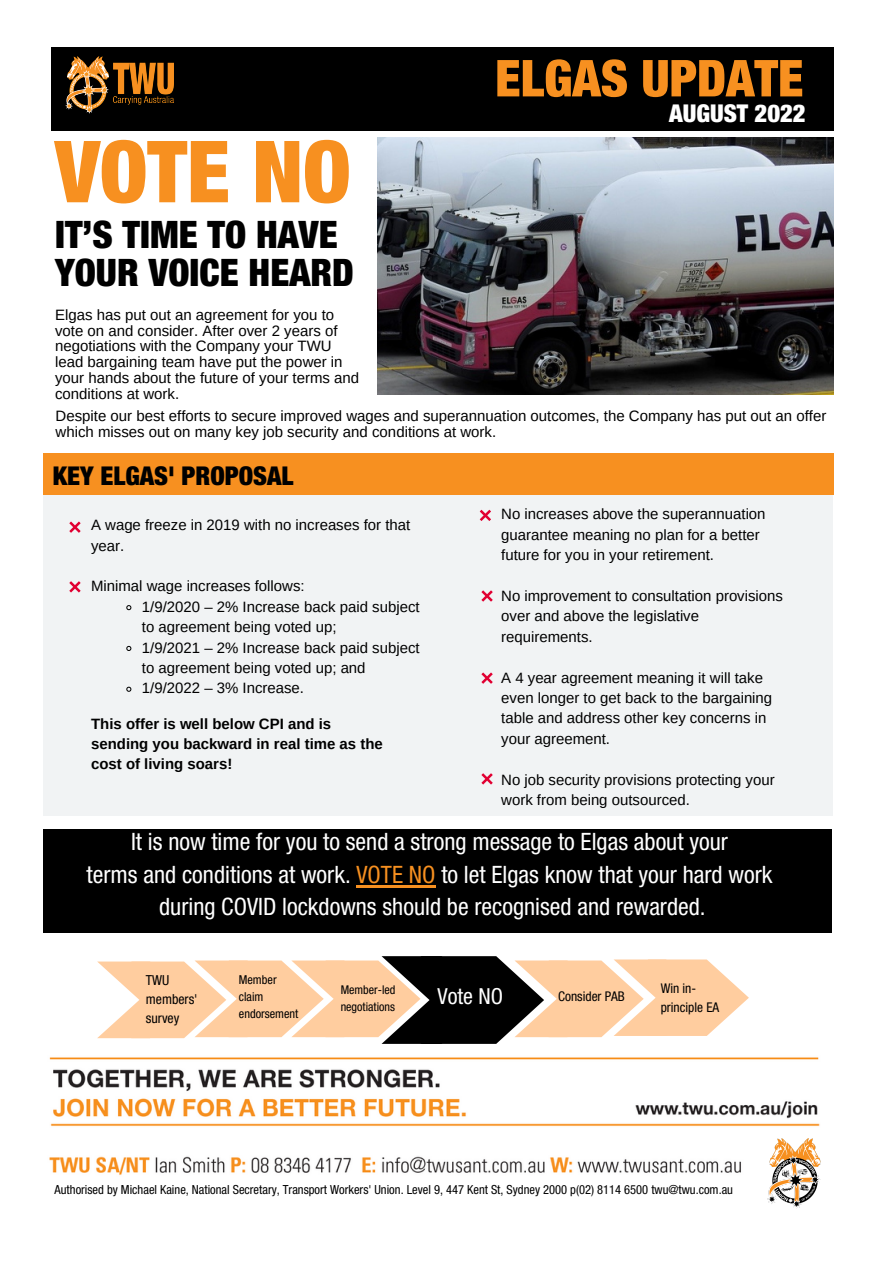
<style>
.page{position:relative;width:893px;height:1264px;background:#fff}
.page>*{position:absolute;margin:0;border:0;box-sizing:border-box;transform-origin:0 0}
.t1{font:900 condensed 85.8px "Helvetica Neue LT Std";color:#f79020}
.t2{font:900 condensed 50.85px "Helvetica Neue LT Std";color:#f79020}
.t3{font:900 condensed 37.95px/38.8px "Helvetica Neue LT Std";color:#000}
.t4{font:900 condensed 25.95px "Helvetica Neue LT Std";color:#000}
.t5{font:900 condensed 24.6px "Helvetica Neue LT Std";color:#fff}
.t6{font:condensed 24px/32.5px "Helvetica Neue LT Std";color:#fff;text-align:center}
.t7{font:condensed 22.05px "Helvetica Neue LT Std";color:#fff}
.t8{font:15px/20.4px "Arimo";color:#000}
.t9{font:700 15px/20.2px "Arimo";color:#000}
.t10{font:condensed 13.8px/19.2px "Helvetica Neue LT Std";color:#000}
.t11{font:condensed 13.35px/18.5px "Helvetica Neue LT Std";color:#000}
.t12{font:condensed 12.6px "Helvetica Neue LT Std";color:#000}
.t13{font:condensed 12.3px/17.1px "Helvetica Neue LT Std";color:#000}
.t14{font:condensed 12px/16.6px "Helvetica Neue LT Std";color:#000}
.s1{color:#f79020}
</style>
<div class="page">
<div style="left:51px;top:48px;width:783px;height:83px;background:#000"></div>
<img style="left:66px;top:56px;width:108px;height:58px">
<img style="left:49px;top:1057px;width:771px;height:70px">
<img style="left:377px;top:137px;width:456px;height:257px">
<div style="left:43px;top:492px;width:789px;height:324px;background:#f1f3f4"></div>
<div style="left:43px;top:453px;width:790px;height:42px;background:#f79020"></div>
<svg style="left:69px;top:521px;width:12px;height:12px"></svg>
<svg style="left:480px;top:510px;width:11px;height:11px"></svg>
<svg style="left:481px;top:590px;width:11px;height:11px"></svg>
<svg style="left:69px;top:581px;width:12px;height:11px"></svg>
<svg style="left:126px;top:605px;width:6px;height:6px"></svg>
<svg style="left:126px;top:645px;width:6px;height:6px"></svg>
<svg style="left:126px;top:686px;width:6px;height:6px"></svg>
<div style="left:44px;top:828px;width:788px;height:104px;background:#000"></div>
<svg style="left:481px;top:672px;width:11px;height:11px"></svg>
<svg style="left:481px;top:773px;width:11px;height:11px"></svg>
<hr style="left:356px;top:884px;width:79px;height:3px;background:#f79020">
<svg style="left:97px;top:956px;width:651px;height:87px"></svg>
<img style="left:49px;top:1156px;width:692px;height:19px">
<img style="left:768px;top:1138px;width:53px;height:70px">
<h1 class="t1" style="left:55px;top:141px;width:297px">VOTE NO</h1>
<h3 class="t3" style="left:55px;top:220px;width:300px">IT’S TIME TO HAVE<br>YOUR VOICE HEARD</h3>
<p class="t8" style="left:55px;top:307px;width:305px;line-height:15.8px">Elgas has put out an agreement for you to vote on and consider. After over 2 years of negotiations with the Company your TWU lead bargaining team have put the power in your hands about the future of your terms and conditions at work.</p>
<h2 class="t2" style="left:495px;top:60px;width:310px">ELGAS UPDATE</h2>
<h3 class="t5" style="left:669px;top:104px;width:138px">AUGUST 2022</h3>
<p class="t8" style="left:56px;top:408px;width:772px;line-height:15.8px">Despite our best efforts to secure improved wages and superannuation outcomes, the Company has put out an offer which misses out on many key job security and conditions at work.</p>
<h3 class="t4" style="left:53px;top:466px;width:242px">KEY ELGAS' PROPOSAL</h3>
<p class="t8" style="left:91px;top:514px;width:320px">A wage freeze in 2019 with no increases for that year.</p>
<p class="t8" style="left:91px;top:576px;width:215px">Minimal wage increases follows:</p>
<p class="t8" style="left:142px;top:596px;width:279px">1/9/2020 – 2% Increase back paid subject to agreement being voted up;<br>1/9/2021 – 2% Increase back paid subject to agreement being voted up; and<br>1/9/2022 – 3% Increase.</p>
<p class="t9" style="left:91px;top:713px;width:293px">This offer is well below CPI and is sending you backward in real time as the cost of living soars!</p>
<p class="t8" style="left:501px;top:504px;width:266px">No increases above the superannuation guarantee meaning no plan for a better future for you in your retirement.</p>
<p class="t8" style="left:501px;top:585px;width:283px">No improvement to consultation provisions over and above the legislative requirements.</p>
<p class="t8" style="left:501px;top:667px;width:272px">A 4 year agreement meaning it will take even longer to get back to the bargaining table and address other key concerns in your agreement.</p>
<p class="t8" style="left:501px;top:769px;width:275px">No job security provisions protecting your work from being outsourced.</p>
<h3 class="t6" style="left:87px;top:828px;width:687px">It is now time for you to send a strong message to Elgas about your<br>terms and conditions at work. <span class="s1">VOTE NO</span> to let Elgas know that your hard work during COVID lockdowns should be recognised and rewarded.</h3>
<p class="t10" style="left:146px;top:972px;width:53px">TWU members' survey</p>
<p class="t14" style="left:340px;top:983px;width:56px">Member-led negotiations</p>
<p class="t11" style="left:558px;top:988px;width:68px">Consider PAB</p>
<p class="t11" style="left:660px;top:980px;width:60px">Win in&shy;principle EA</p>
<p class="t13" style="left:239px;top:972px;width:61px">Member claim endorsement</p>
<h3 class="t7" style="left:437px;top:987px;width:67px">Vote NO</h3>
<p class="t12" style="left:55px;top:1185px;width:680px">Authorised by Michael Kaine, National Secretary, Transport Workers' Union. Level 9, 447 Kent St, Sydney 2000 p(02) 8114 6500 twu@twu.com.au</p>
</div>
